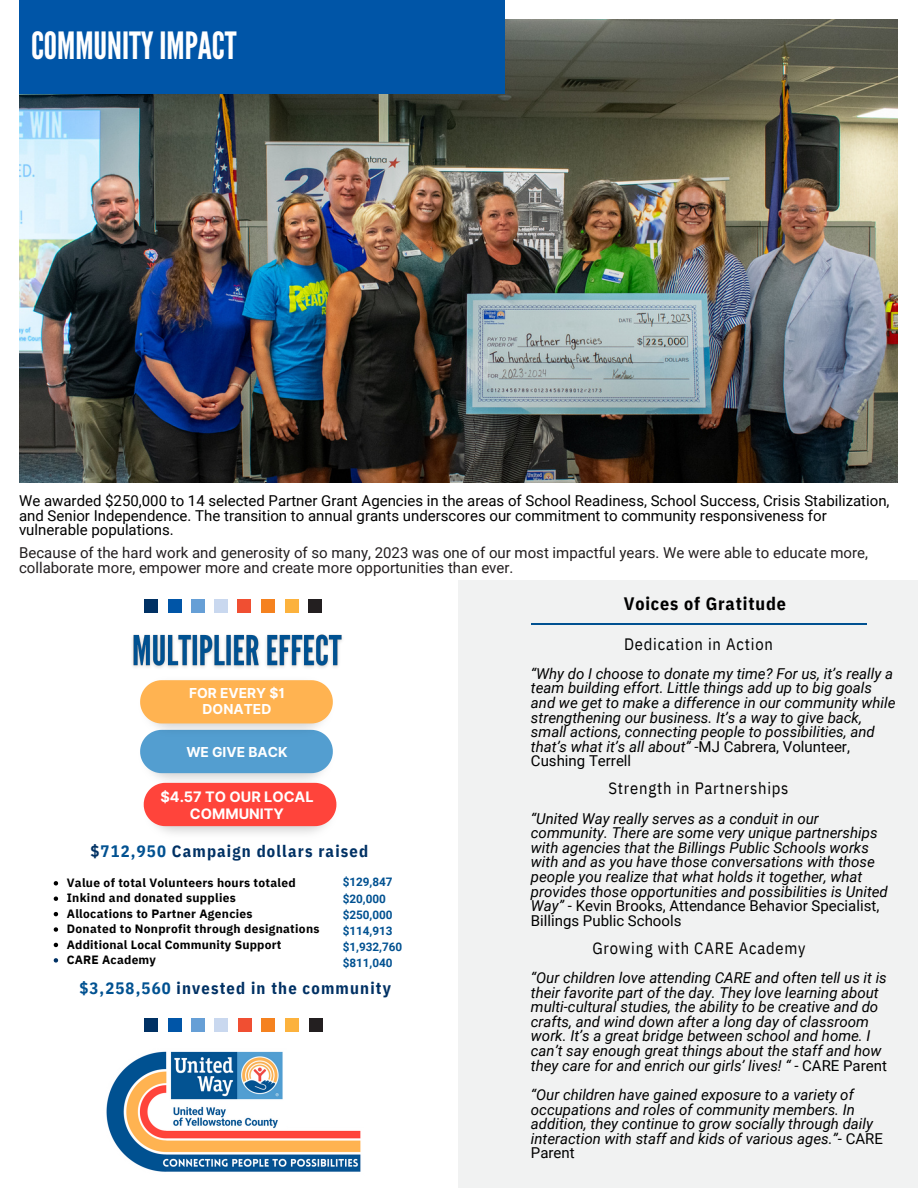
<style>
.page{position:relative;width:918px;height:1188px;background:#fff}
.page>*{position:absolute;margin:0;border:0;box-sizing:border-box;transform-origin:0 0}
.t1{font:37.5px "League Gothic";color:#fff}
.t2{font:700 18px "IBM Plex Sans Cond";letter-spacing:.05em;color:#000}
.t3{font:16.5px "IBM Plex Sans Cond";letter-spacing:.05em;color:#000}
.t4{font:700 16.5px "IBM Plex Sans Cond";letter-spacing:.07em;color:#003164}
.t5{font:italic 15px/14.7px "Roboto";color:#000}
.t6{font:15px/14.7px "Roboto";color:#000}
.t7{font:15px/14.7px "Roboto";color:#231f20}
.t8{font:700 14.4px/17px "Inter";color:#fff;text-align:center}
.t9{font:700 13.8px/15.8px "Inter";color:#fff;text-align:center}
.t10{font:700 12px "IBM Plex Sans";letter-spacing:.025em;color:#000}
.t11{font:700 11.7px/16.2px "Roboto";color:#005191}
.s1{color:#005191}
.s2{font-style:normal}
</style>
<div class="page">
<img style="left:19px;top:20px;width:879px;height:462px">
<div style="left:19px;top:0;width:485px;height:94px;background:#0055a7"></div>
<div style="left:458px;top:580px;width:460px;height:608px;background:#f1f2f2"></div>
<hr style="left:531px;top:623px;width:335px;height:1px;background:#005191">
<img style="left:106px;top:1051px;width:255px;height:121px">
<div style="left:145px;top:600px;width:12px;height:12px;background:#003164"></div>
<div style="left:168px;top:600px;width:13px;height:12px;background:#0055a7"></div>
<div style="left:285px;top:600px;width:13px;height:12px;background:#fcb23d"></div>
<div style="left:238px;top:600px;width:13px;height:12px;background:#f04f32"></div>
<div style="left:191px;top:600px;width:13px;height:12px;background:#669fd6"></div>
<div style="left:261px;top:600px;width:13px;height:12px;background:#f5821f"></div>
<div style="left:215px;top:600px;width:12px;height:12px;background:#c9d8ef"></div>
<div style="left:309px;top:600px;width:13px;height:12px;background:#231f20"></div>
<div style="left:140px;top:737px;width:193px;height:36px;background:#539ed0"></div>
<div style="left:144px;top:783px;width:192px;height:43px;background:#ff443b"></div>
<img style="left:145px;top:723px;width:183px;height:14px">
<svg style="left:140px;top:680px;width:193px;height:43px;background:#feb659"></svg>
<div style="left:145px;top:1018px;width:12px;height:13px;background:#003164"></div>
<div style="left:168px;top:1018px;width:13px;height:13px;background:#0055a7"></div>
<div style="left:286px;top:1018px;width:13px;height:13px;background:#fcb23d"></div>
<div style="left:238px;top:1018px;width:13px;height:13px;background:#f04f32"></div>
<div style="left:192px;top:1018px;width:13px;height:13px;background:#669fd6"></div>
<div style="left:262px;top:1018px;width:13px;height:13px;background:#f5821f"></div>
<div style="left:215px;top:1018px;width:13px;height:13px;background:#c9d8ef"></div>
<div style="left:309px;top:1018px;width:13px;height:13px;background:#231f20"></div>
<img style="left:132px;top:634px;width:210px;height:34px">
<svg style="left:54px;top:881px;width:4px;height:5px"></svg>
<svg style="left:54px;top:897px;width:4px;height:4px"></svg>
<svg style="left:54px;top:912px;width:4px;height:4px"></svg>
<svg style="left:54px;top:927px;width:4px;height:5px"></svg>
<svg style="left:54px;top:943px;width:4px;height:4px"></svg>
<svg style="left:54px;top:958px;width:4px;height:5px"></svg>
<p class="t1" style="left:31px;top:24px;width:207px">COMMUNITYIMPACT</p>
<h5 class="t6" style="left:19px;top:494px;width:872px">We awarded $250,000 to 14 selected Partner Grant Agencies in the areas of School Readiness, School Success, Crisis Stabilization, and Senior Independence. The transition to annual grants underscores our commitment to community responsiveness for vulnerable populations.</h5>
<h5 class="t7" style="left:19px;top:546px;width:850px">Because of the hard work and generosity of so many, 2023 was one of our most impactful years. We were able to educate more, collaborate more, empower more and create more opportunities than ever.</h5>
<p class="t9" style="left:189px;top:685px;width:97px">FOR EVERY $1<br>DONATED</p>
<p class="t9" style="left:186px;top:744px;width:103px">WE GIVE BACK</p>
<h4 class="t8" style="left:160px;top:788px;width:155px">$4.57 TO OUR LOCAL<br>COMMUNITY</h4>
<h4 class="t4" style="left:91px;top:840px;width:279px">$<span class="s1">712,950</span> Campaign dollars raised</h4>
<p class="t11" style="left:343px;top:874px;width:61px">$129,847 $20,000 $250,000 $114,913 $1,932,760 $811,040</p>
<p class="t4" style="left:79px;top:977px;width:313px"><span class="s1">$3,258,560</span> invested in the community</p>
<h4 class="t10" style="left:67px;top:875px;width:231px">Value of total Volunteers hours totaled</h4>
<h2 class="t10" style="left:67px;top:890px;width:171px">Inkind and donated supplies</h2>
<p class="t10" style="left:67px;top:905px;width:187px">Allocations to Partner Agencies</p>
<p class="t10" style="left:67px;top:921px;width:254px">Donated to Nonprofit through designations</p>
<p class="t10" style="left:67px;top:936px;width:216px">Additional Local Community Support</p>
<p class="t10" style="left:67px;top:952px;width:91px">CARE Academy</p>
<h3 class="t2" style="left:624px;top:592px;width:164px">Voices of Gratitude</h3>
<h5 class="t3" style="left:624px;top:633px;width:150px">Dedication in Action</h5>
<h5 class="t5" style="left:531px;top:666px;width:366px">“Why do I choose to donate my time? For us, it’s really a team building effort. Little things add up to big goals and we get to make a difference in our community while strengthening our business. It’s a way to give back, small actions, connecting people to possibilities, and that’s what it’s all about” <span class="s2">-MJ Cabrera, Volunteer, Cushing Terrell</span></h5>
<h3 class="t3" style="left:608px;top:778px;width:182px">Strength in Partnerships</h3>
<h5 class="t5" style="left:531px;top:811px;width:358px">“United Way really serves as a conduit in our community. There are some very unique partnerships with agencies that the Billings Public Schools works with and as you have those conversations with those people you realize that what holds it together, what provides those opportunities and possibilities is United Way” <span class="s2">- Kevin Brooks, Attendance Behavior Specialist, Billings Public Schools</span></h5>
<h2 class="t3" style="left:592px;top:937px;width:215px">Growing with CARE Academy</h2>
<h5 class="t5" style="left:531px;top:970px;width:358px">“Our children love attending CARE and often tell us it is their favorite part of the day. They love learning about multi-cultural studies, the ability to be creative and do crafts, and wind down after a long day of classroom work. It’s a great bridge between school and home. I can’t say enough great things about the staff and how they care for and enrich our girls’ lives! “ <span class="s2">- CARE Parent</span></h5>
<h3 class="t5" style="left:531px;top:1087px;width:354px">“Our children have gained exposure to a variety of occupations and roles of community members. In addition, they continue to grow socially through daily interaction with staff and kids of various ages.”<span class="s2">- CARE Parent</span></h3>
</div>
